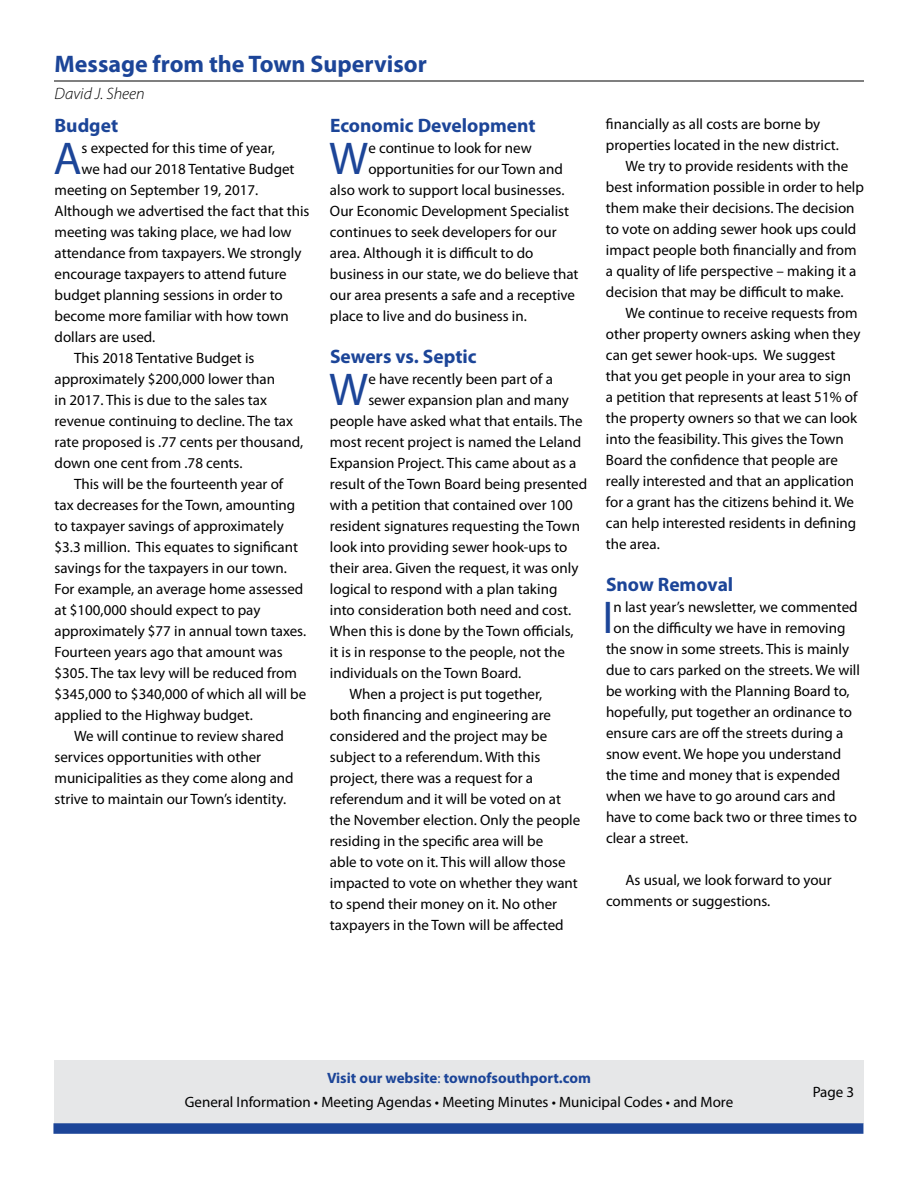
<style>
.page{position:relative;width:918px;height:1188px;background:#fff}
.page>*{position:absolute;margin:0;border:0;box-sizing:border-box;transform-origin:0 0}
.t1{font:46.2px "Myriad Pro";color:#1c4598}
.t2{font:700 24px "Myriad Pro";color:#1c4598}
.t3{font:700 19.5px "Myriad Pro";color:#1c4598}
.t4{font:italic 300 16.5px "Myriad Pro";color:#000}
.t5{font:15px/24px "Myriad Pro";color:#000;text-align:center}
.s1{font-weight:700;color:#1c4598}
.s2{color:#1c4598}
</style>
<div class="page">
<hr style="left:54px;top:81px;width:810px;height:1px;background:#000">
<div style="left:54px;top:1060px;width:810px;height:64px;background:#e6e7e8"></div>
<div style="left:53px;top:1123px;width:810px;height:11px;background:#1c4598"></div>
<h2 class="t2" style="left:55px;top:48px;width:374px">Message from the Town Supervisor</h2>
<p class="t4" style="left:55px;top:83px;width:92px">David J. Sheen</p>
<h3 class="t3" style="left:55px;top:113px;width:65px">Budget</h3>
<h1 class="t1" style="left:53px;top:130px;width:30px">A</h1>
<p class="t5" style="left:82px;top:136px;width:195px">s expected for this time of year,</p>
<p class="t5" style="left:82px;top:157px;width:214px">we had our 2018 Tentative Budget</p>
<p class="t5" style="left:55px;top:178px;width:205px">meeting on September 19, 2017.</p>
<p class="t5" style="left:55px;top:199px;width:257px">Although we advertised the fact that this</p>
<p class="t5" style="left:55px;top:220px;width:239px">meeting was taking place, we had low</p>
<p class="t5" style="left:55px;top:241px;width:248px">attendance from taxpayers. We strongly</p>
<p class="t5" style="left:55px;top:262px;width:234px">encourage taxpayers to attend future</p>
<p class="t5" style="left:55px;top:283px;width:230px">budget planning sessions in order to</p>
<p class="t5" style="left:55px;top:304px;width:236px">become more familiar with how town</p>
<p class="t5" style="left:55px;top:325px;width:102px">dollars are used.</p>
<p class="t5" style="left:74px;top:346px;width:182px">This 2018 Tentative Budget is</p>
<p class="t5" style="left:55px;top:367px;width:222px">approximately $200,000 lower than</p>
<p class="t5" style="left:55px;top:388px;width:214px">in 2017. This is due to the sales tax</p>
<p class="t5" style="left:55px;top:409px;width:240px">revenue continuing to decline. The tax</p>
<p class="t5" style="left:55px;top:430px;width:250px">rate proposed is .77 cents per thousand,</p>
<p class="t5" style="left:55px;top:451px;width:189px">down one cent from .78 cents.</p>
<p class="t5" style="left:74px;top:472px;width:211px">This will be the fourteenth year of</p>
<p class="t5" style="left:55px;top:493px;width:242px">tax decreases for the Town, amounting</p>
<p class="t5" style="left:55px;top:514px;width:231px">to taxpayer savings of approximately</p>
<p class="t5" style="left:55px;top:535px;width:245px">$3.3 million. This equates to significant</p>
<p class="t5" style="left:55px;top:556px;width:234px">savings for the taxpayers in our town.</p>
<p class="t5" style="left:55px;top:577px;width:250px">For example, an average home assessed</p>
<p class="t5" style="left:55px;top:598px;width:207px">at $100,000 should expect to pay</p>
<p class="t5" style="left:55px;top:619px;width:253px">approximately $77 in annual town taxes.</p>
<p class="t5" style="left:55px;top:640px;width:230px">Fourteen years ago that amount was</p>
<p class="t5" style="left:55px;top:661px;width:244px">$305. The tax levy will be reduced from</p>
<p class="t5" style="left:55px;top:682px;width:253px">$345,000 to $340,000 of which all will be</p>
<p class="t5" style="left:55px;top:703px;width:200px">applied to the Highway budget.</p>
<p class="t5" style="left:74px;top:724px;width:211px">We will continue to review shared</p>
<p class="t5" style="left:55px;top:745px;width:208px">services opportunities with other</p>
<p class="t5" style="left:55px;top:766px;width:241px">municipalities as they come along and</p>
<p class="t5" style="left:55px;top:787px;width:233px">strive to maintain our Town’s identity.</p>
<h3 class="t3" style="left:330px;top:113px;width:207px">Economic Development</h3>
<h1 class="t1" style="left:329px;top:130px;width:41px">W</h1>
<p class="t5" style="left:368px;top:136px;width:165px">e continue to look for new</p>
<p class="t5" style="left:368px;top:157px;width:196px">opportunities for our Town and</p>
<p class="t5" style="left:330px;top:178px;width:236px">also work to support local businesses.</p>
<p class="t5" style="left:330px;top:199px;width:241px">Our Economic Development Specialist</p>
<p class="t5" style="left:330px;top:220px;width:228px">continues to seek developers for our</p>
<p class="t5" style="left:330px;top:241px;width:205px">area. Although it is difficult to do</p>
<p class="t5" style="left:330px;top:262px;width:250px">business in our state, we do believe that</p>
<p class="t5" style="left:330px;top:283px;width:247px">our area presents a safe and a receptive</p>
<p class="t5" style="left:330px;top:304px;width:198px">place to live and do business in.</p>
<h3 class="t3" style="left:330px;top:344px;width:148px">Sewers vs. Septic</h3>
<h1 class="t1" style="left:329px;top:361px;width:41px">W</h1>
<p class="t5" style="left:368px;top:367px;width:186px">e have recently been part of a</p>
<p class="t5" style="left:368px;top:388px;width:202px">sewer expansion plan and many</p>
<p class="t5" style="left:330px;top:409px;width:254px">people have asked what that entails. The</p>
<p class="t5" style="left:330px;top:430px;width:253px">most recent project is named the Leland</p>
<p class="t5" style="left:330px;top:451px;width:248px">Expansion Project. This came about as a</p>
<p class="t5" style="left:330px;top:472px;width:259px">result of the Town Board being presented</p>
<p class="t5" style="left:330px;top:493px;width:244px">with a petition that contained over 100</p>
<p class="t5" style="left:330px;top:514px;width:252px">resident signatures requesting the Town</p>
<p class="t5" style="left:330px;top:535px;width:239px">look into providing sewer hook-ups to</p>
<p class="t5" style="left:330px;top:556px;width:250px">their area. Given the request, it was only</p>
<p class="t5" style="left:330px;top:577px;width:229px">logical to respond with a plan taking</p>
<p class="t5" style="left:330px;top:598px;width:243px">into consideration both need and cost.</p>
<p class="t5" style="left:330px;top:619px;width:245px">When this is done by the Town officials,</p>
<p class="t5" style="left:330px;top:640px;width:237px">it is in response to the people, not the</p>
<p class="t5" style="left:330px;top:661px;width:193px">individuals on the Town Board.</p>
<p class="t5" style="left:349px;top:682px;width:194px">When a project is put together,</p>
<p class="t5" style="left:330px;top:703px;width:223px">both financing and engineering are</p>
<p class="t5" style="left:330px;top:724px;width:219px">considered and the project may be</p>
<p class="t5" style="left:330px;top:745px;width:212px">subject to a referendum. With this</p>
<p class="t5" style="left:330px;top:766px;width:205px">project, there was a request for a</p>
<p class="t5" style="left:330px;top:787px;width:233px">referendum and it will be voted on at</p>
<p class="t5" style="left:330px;top:808px;width:252px">the November election. Only the people</p>
<p class="t5" style="left:330px;top:829px;width:215px">residing in the specific area will be</p>
<p class="t5" style="left:330px;top:850px;width:237px">able to vote on it. This will allow those</p>
<p class="t5" style="left:330px;top:871px;width:249px">impacted to vote on whether they want</p>
<p class="t5" style="left:330px;top:892px;width:229px">to spend their money on it. No other</p>
<p class="t5" style="left:330px;top:913px;width:235px">taxpayers in the Town will be affected</p>
<p class="t5" style="left:606px;top:112px;width:216px">financially as all costs are borne by</p>
<p class="t5" style="left:606px;top:133px;width:234px">properties located in the new district.</p>
<p class="t5" style="left:625px;top:154px;width:224px">We try to provide residents with the</p>
<p class="t5" style="left:606px;top:175px;width:259px">best information possible in order to help</p>
<p class="t5" style="left:606px;top:196px;width:250px">them make their decisions. The decision</p>
<p class="t5" style="left:606px;top:217px;width:252px">to vote on adding sewer hook ups could</p>
<p class="t5" style="left:606px;top:238px;width:252px">impact people both financially and from</p>
<p class="t5" style="left:606px;top:259px;width:252px">a quality of life perspective – making it a</p>
<p class="t5" style="left:606px;top:280px;width:239px">decision that may be difficult to make.</p>
<p class="t5" style="left:625px;top:301px;width:234px">We continue to receive requests from</p>
<p class="t5" style="left:606px;top:322px;width:256px">other property owners asking when they</p>
<p class="t5" style="left:606px;top:343px;width:231px">can get sewer hook-ups. We suggest</p>
<p class="t5" style="left:606px;top:364px;width:247px">that you get people in your area to sign</p>
<p class="t5" style="left:606px;top:385px;width:253px">a petition that represents at least 51% of</p>
<p class="t5" style="left:606px;top:406px;width:253px">the property owners so that we can look</p>
<p class="t5" style="left:606px;top:427px;width:239px">into the feasibility. This gives the Town</p>
<p class="t5" style="left:606px;top:448px;width:233px">Board the confidence that people are</p>
<p class="t5" style="left:606px;top:469px;width:250px">really interested and that an application</p>
<p class="t5" style="left:606px;top:490px;width:250px">for a grant has the citizens behind it. We</p>
<p class="t5" style="left:606px;top:511px;width:252px">can help interested residents in defining</p>
<p class="t5" style="left:606px;top:532px;width:55px">the area.</p>
<h3 class="t3" style="left:606px;top:572px;width:129px">Snow Removal</h3>
<h1 class="t1" style="left:602px;top:589px;width:13px">I</h1>
<p class="t5" style="left:614px;top:595px;width:246px">n last year’s newsletter, we commented</p>
<p class="t5" style="left:614px;top:616px;width:233px">on the difficulty we have in removing</p>
<p class="t5" style="left:606px;top:637px;width:245px">the snow in some streets. This is mainly</p>
<p class="t5" style="left:606px;top:658px;width:256px">due to cars parked on the streets. We will</p>
<p class="t5" style="left:606px;top:679px;width:245px">be working with the Planning Board to,</p>
<p class="t5" style="left:606px;top:700px;width:247px">hopefully, put together an ordinance to</p>
<p class="t5" style="left:606px;top:721px;width:239px">ensure cars are off the streets during a</p>
<p class="t5" style="left:606px;top:742px;width:237px">snow event. We hope you understand</p>
<p class="t5" style="left:606px;top:763px;width:236px">the time and money that is expended</p>
<p class="t5" style="left:606px;top:784px;width:231px">when we have to go around cars and</p>
<p class="t5" style="left:606px;top:805px;width:252px">have to come back two or three times to</p>
<p class="t5" style="left:606px;top:826px;width:84px">clear a street.</p>
<p class="t5" style="left:606px;top:869px;width:227px;line-height:21px;text-align:left;text-indent:20px">As usual, we look forward to your comments or suggestions.</p>
<p class="t5" style="left:185px;top:1066px;width:550px"><span class="s1">Visit our website</span><span class="s2">:</span> <span class="s1">townofsouthport.com<br></span>General Information • Meeting Agendas • Meeting Minutes • Municipal Codes • and More</p>
<p class="t5" style="left:813px;top:1079px;width:43px">Page 3</p>
</div>
